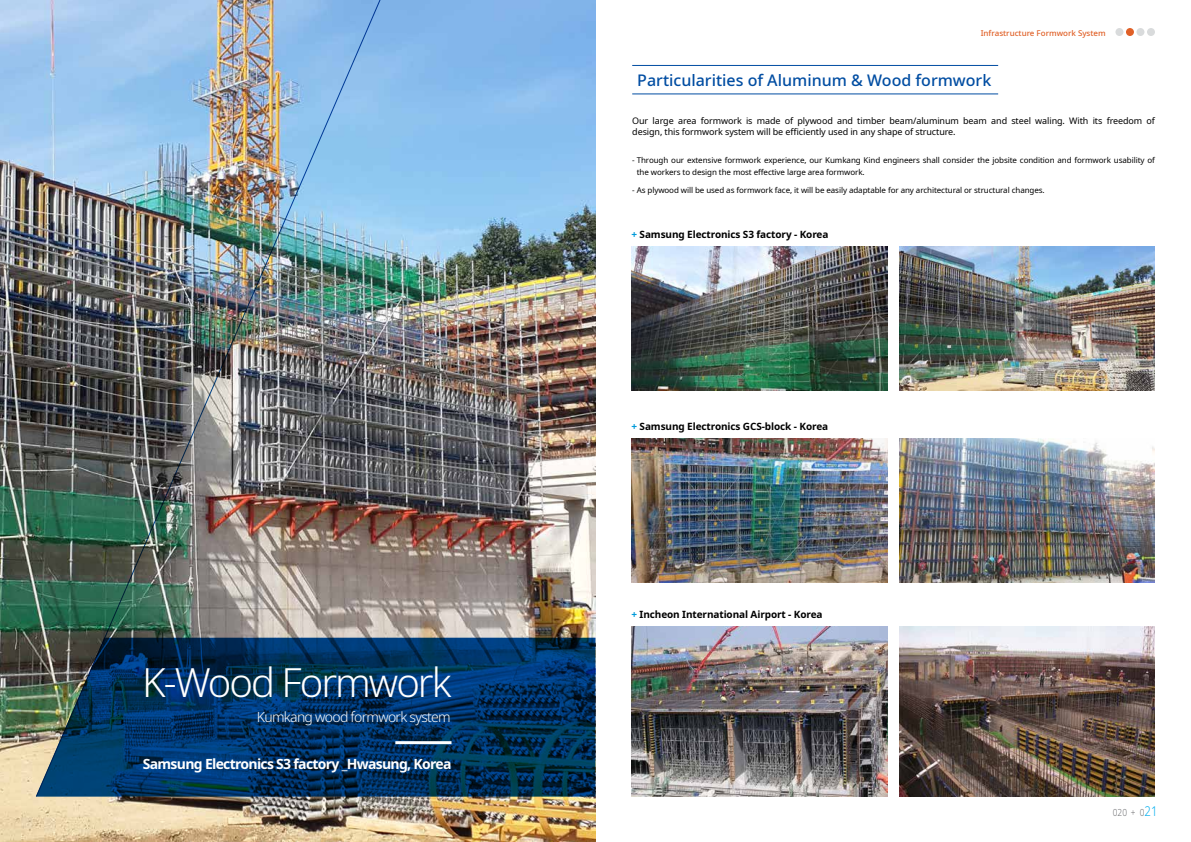
<style>
.page{position:relative;width:1191px;height:842px;background:#fff}
.page>*{position:absolute;margin:0;border:0;box-sizing:border-box;transform-origin:0 0}
.t1{font:300 40px "Noto Sans";letter-spacing:-.05em;color:#fff}
.t2{font:500 16px "Noto Sans";color:#014da2}
.t3{font:700 14px "Noto Sans";letter-spacing:-.05em;color:#fff}
.t4{font:300 14px "Noto Sans";letter-spacing:-.05em;color:#fff}
.t5{font:700 10px "Noto Sans";letter-spacing:-.01em;color:#000}
.t6{font:300 9.8px "Noto Sans";color:#6d6e71;scale:.85 1}
.t7{font:9px/10.8px "Noto Sans";letter-spacing:-.01em;color:#000}
.t8{font:8px/12px "Noto Sans";letter-spacing:-.01em;color:#000}
.t9{font:500 8px "Noto Sans";color:#e06027}
.s1{color:#009ad9}
.s2{font-size:13.4px;color:#00aeef}
</style>
<div class="page">
<div style="left:1126px;top:28px;width:8px;height:8px;background:#e06027;border-radius:50%"></div>
<div style="left:1136px;top:28px;width:8px;height:8px;background:#d9dbdc;border-radius:50%"></div>
<div style="left:1115px;top:28px;width:8px;height:8px;background:#d9dbdc;border-radius:50%"></div>
<div style="left:1147px;top:28px;width:8px;height:8px;background:#d9dbdc;border-radius:50%"></div>
<img style="left:0;top:0;width:595px;height:842px">
<img style="left:35px;top:0;width:356px;height:798px">
<svg style="left:36px;top:638px;width:559px;height:159px"></svg>
<hr style="left:395px;top:741px;width:56px;height:3px;background:#fff">
<img style="left:631px;top:247px;width:256px;height:143px">
<img style="left:631px;top:439px;width:256px;height:143px">
<img style="left:899px;top:247px;width:256px;height:143px">
<img style="left:899px;top:439px;width:256px;height:143px">
<img style="left:632px;top:626px;width:255px;height:171px">
<img style="left:899px;top:626px;width:256px;height:171px">
<hr style="left:632px;top:65px;width:366px;height:1px;background:#014da2">
<hr style="left:632px;top:94px;width:366px;height:1px;background:#014da2">
<h1 class="t1" style="left:142px;top:654px;width:311px">K-Wood Formwork</h1>
<h3 class="t4" style="left:257px;top:707px;width:195px">Kumkang wood formwork system</h3>
<h3 class="t3" style="left:143px;top:754px;width:310px">Samsung Electronics S3 factory _Hwasung, Korea</h3>
<p class="t9" style="left:980px;top:27px;width:126px">Infrastructure Formwork System</p>
<h2 class="t2" style="left:637px;top:69px;width:356px">Particularities of Aluminum &amp; Wood formwork</h2>
<p class="t7" style="left:632px;top:115px;width:524px">Our large area formwork is made of plywood and timber beam/aluminum beam and steel waling. With its freedom of design, this formwork system will be efficiently used in any shape of structure.</p>
<p class="t8" style="left:636px;top:154px;width:520px;text-indent:-4px">- Through our extensive formwork experience, our Kumkang Kind engineers shall consider the jobsite condition and formwork usability of the workers to design the most effective large area formwork.</p>
<p class="t8" style="left:632px;top:184px;width:414px">- As plywood will be used as formwork face, it will be easily adaptable for any architectural or structural changes.</p>
<p class="t5" style="left:631px;top:228px;width:198px"><span class="s1">+</span> Samsung Electronics S3 factory - Korea</p>
<p class="t5" style="left:631px;top:419px;width:198px"><span class="s1">+</span> Samsung Electronics GCS-block - Korea</p>
<p class="t5" style="left:631px;top:607px;width:193px"><span class="s1">+</span> Incheon International Airport - Korea</p>
<p class="t6" style="left:1112px;top:805px;width:54px">020 + 0<span class="s2">21</span></p>
</div>
